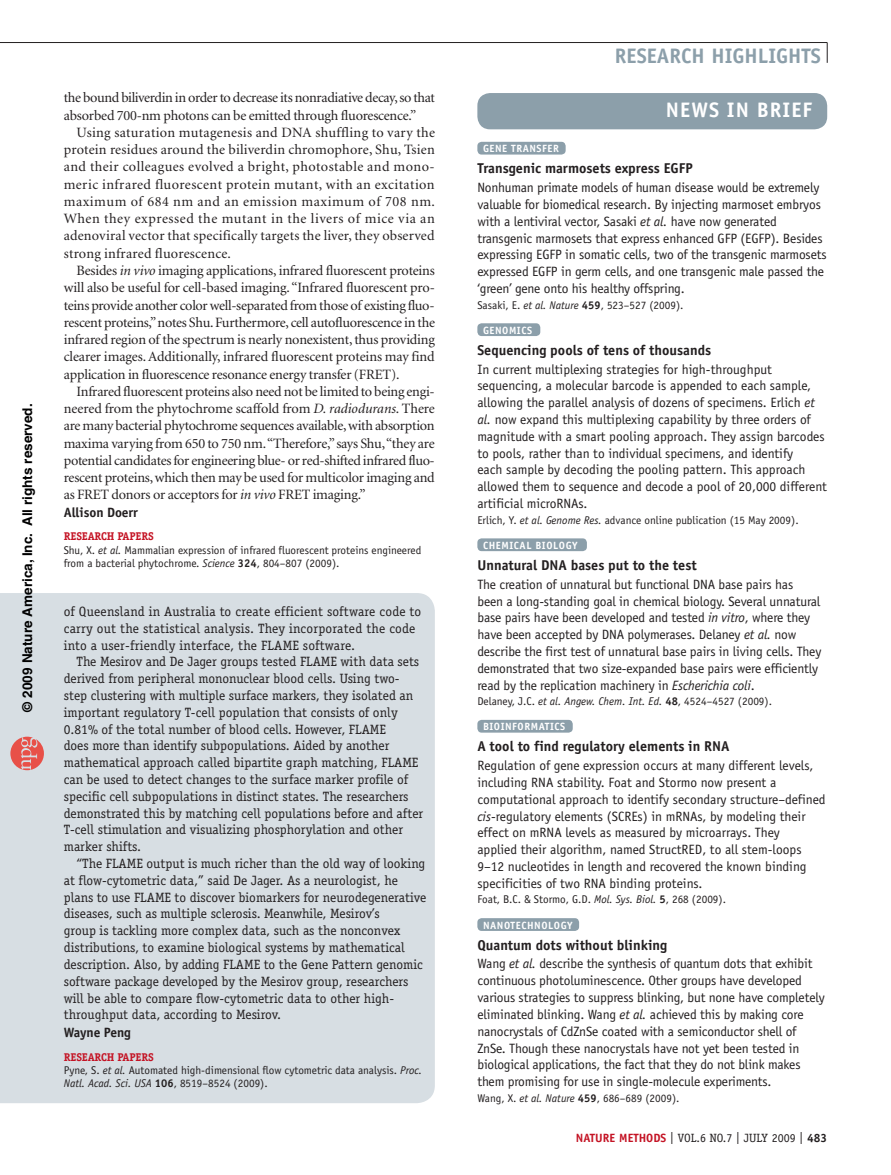
<style>
.page{position:relative;width:891px;height:1175px;background:#fff}
.page>*{position:absolute;margin:0;border:0;box-sizing:border-box;transform-origin:0 0}
.t1{font:700 21px "Officina Sans";color:#8c9faa}
.t2{font:700 21px "Officina Sans";letter-spacing:.05em;color:#fff}
.t3{font:14.25px/17.2px "Minion";letter-spacing:-.015em;color:#231f20;text-align:justify}
.t4{font:700 14.25px "Officina Sans";color:#231f20}
.t5{font:13.5px/16.8px "Officina Sans";letter-spacing:-.01em;color:#231f20}
.t6{font:13.5px/16.8px "Officina Serif";color:#231f20}
.t7{font:700 13.5px "Helvetica";color:#000}
.t8{font:700 13.5px "Officina Sans";color:#231f20}
.t9{font:12px "Officina Serif";color:#231f20}
.t10{font:11.25px/13.2px "Officina Sans";color:#231f20}
.t11{font:700 11.25px "Officina Serif";letter-spacing:-.015em;color:#c41324}
.t12{font:700 10.5px "Officina Sans";letter-spacing:.05em;color:#fff}
.s1{font-style:italic}
.s2{font-weight:700}
.s3{font-family:"Officina Sans";font-weight:700;color:#c41324}
.s4{font-family:"Officina Sans";font-weight:700}
</style>
<div class="page">
<hr style="left:0;top:42px;width:827px;height:1px;background:#231f20">
<svg style="left:827px;top:43px;width:1px;height:20px"></svg>
<div style="left:0;top:593px;width:435px;height:510px;background:#d7dee3"></div>
<div style="left:477px;top:93px;width:350px;height:36px;background:#8c9faa;border-radius:13px"></div>
<div style="left:477px;top:142px;width:89px;height:13px;background:#8c9faa;border-radius:4px"></div>
<div style="left:477px;top:323px;width:63px;height:13px;background:#8c9faa;border-radius:4px"></div>
<div style="left:477px;top:538px;width:110px;height:13px;background:#8c9faa;border-radius:4px"></div>
<div style="left:477px;top:720px;width:96px;height:12px;background:#8c9faa;border-radius:4px"></div>
<div style="left:477px;top:918px;width:102px;height:13px;background:#8c9faa;border-radius:4px"></div>
<svg style="left:10px;top:736px;width:34px;height:34px"></svg>
<p class="t7" style="left:22px;top:711px;width:309px;rotate:-90deg">© 2009 Nature America, Inc. All rights reserved.</p>
<p class="t3" style="left:64px;top:90px;width:373px">the bound biliverdin in order to decrease its nonradiative decay, so that absorbed 700-nm photons can be emitted through fluorescence.”</p>
<p class="t3" style="left:64px;top:124px;width:373px;text-indent:13px">Using saturation mutagenesis and DNA shuffling to vary the protein residues around the biliverdin chromophore, Shu, Tsien and their colleagues evolved a bright, photostable and mono&shy;meric infrared fluorescent protein mutant, with an excitation maximum of 684 nm and an emission maximum of 708 nm.<br>When they expressed the mutant in the livers of mice via an adenoviral vector that specifically targets the liver, they observed strong infrared fluorescence.</p>
<p class="t3" style="left:64px;top:262px;width:373px;text-indent:13px">Besides <span class="s1">in vivo</span> imaging applications, infrared fluorescent proteins will also be useful for cell-based imaging. “Infrared fluorescent pro&shy;teins provide another color well-separated from those of existing fluo&shy;rescent proteins,” notes Shu. Furthermore, cell autofluorescence in the infrared region of the spectrum is nearly nonexistent, thus providing clearer images. Additionally, infrared fluorescent proteins may find application in fluorescence resonance energy transfer (FRET).</p>
<p class="t3" style="left:64px;top:383px;width:373px;text-indent:13px">Infrared fluorescent proteins also need not be limited to being engi&shy;neered from the phytochrome scaffold from <span class="s1">D. radiodurans</span>. There are many bacterial phytochrome sequences available, with absorption maxima varying from 650 to 750 nm. “Therefore,” says Shu, “they are potential candidates for engineering blue- or red-shifted infrared fluo&shy;rescent proteins, which then may be used for multicolor imaging and as FRET donors or acceptors for <span class="s1">in vivo</span> FRET imaging.”</p>
<p class="t8" style="left:64px;top:503px;width:76px">Allison Doerr</p>
<p class="t11" style="left:64px;top:529px;width:92px">RESEARCH PAPERS</p>
<p class="t10" style="left:64px;top:543px;width:359px">Shu, X. <span class="s1">et al.</span> Mammalian expression of infrared fluorescent proteins engineered from a bacterial phytochrome. <span class="s1">Science</span> <span class="s2">324</span>, 804–807 (2009).</p>
<p class="t6" style="left:64px;top:603px;width:359px">of Queensland in Australia to create efficient software code to carry out the statistical analysis. They incorporated the code into a user-friendly interface, the FLAME software.</p>
<p class="t6" style="left:64px;top:653px;width:361px;text-indent:13px">The Mesirov and De Jager groups tested FLAME with data sets derived from peripheral mononuclear blood cells. Using two&shy;step clustering with multiple surface markers, they isolated an important regulatory T-cell population that consists of only 0.81% of the total number of blood cells. However, FLAME<br>does more than identify subpopulations. Aided by another mathematical approach called bipartite graph matching, FLAME can be used to detect changes to the surface marker profile of specific cell subpopulations in distinct states. The researchers demonstrated this by matching cell populations before and after T-cell stimulation and visualizing phosphorylation and other marker shifts.</p>
<p class="t6" style="left:64px;top:855px;width:364px;text-indent:13px">“The FLAME output is much richer than the old way of looking at flow-cytometric data,” said De Jager. As a neurologist, he plans to use FLAME to discover biomarkers for neurodegenerative diseases, such as multiple sclerosis. Meanwhile, Mesirov’s<br>group is tackling more complex data, such as the nonconvex distributions, to examine biological systems by mathematical description. Also, by adding FLAME to the Gene Pattern genomic software package developed by the Mesirov group, researchers will be able to compare flow-cytometric data to other high&shy;throughput data, according to Mesirov.</p>
<p class="t8" style="left:64px;top:1023px;width:69px">Wayne Peng</p>
<p class="t11" style="left:64px;top:1049px;width:92px">RESEARCH PAPERS</p>
<p class="t10" style="left:64px;top:1063px;width:360px">Pyne, S. <span class="s1">et al.</span> Automated high-dimensional flow cytometric data analysis. <span class="s1">Proc.<br>Natl. Acad. Sci. USA</span> <span class="s2">106</span>, 8519–8524 (2009).</p>
<h1 class="t1" style="left:615px;top:43px;width:207px">research highlights</h1>
<h1 class="t2" style="left:666px;top:97px;width:148px">news in brief</h1>
<p class="t12" style="left:483px;top:142px;width:77px">gene transfer</p>
<p class="t4" style="left:477px;top:159px;width:217px">Transgenic marmosets express EGFP</p>
<p class="t5" style="left:477px;top:179px;width:351px">Nonhuman primate models of human disease would be extremely valuable for biomedical research. By injecting marmoset embryos with a lentiviral vector, Sasaki <span class="s1">et al.</span> have now generated transgenic marmosets that express enhanced GFP (EGFP). Besides expressing EGFP in somatic cells, two of the transgenic marmosets expressed EGFP in germ cells, and one transgenic male passed the ‘green’ gene onto his healthy offspring.</p>
<p class="t10" style="left:477px;top:298px;width:208px">Sasaki, E. <span class="s1">et al. Nature</span> <span class="s2">459</span>, 523–527 (2009).</p>
<p class="t12" style="left:483px;top:323px;width:51px">genomics</p>
<p class="t4" style="left:477px;top:341px;width:235px">Sequencing pools of tens of thousands</p>
<p class="t5" style="left:477px;top:361px;width:351px">In current multiplexing strategies for high-throughput sequencing, a molecular barcode is appended to each sample, allowing the parallel analysis of dozens of specimens. Erlich <span class="s1">et al.</span> now expand this multiplexing capability by three orders of magnitude with a smart pooling approach. They assign barcodes to pools, rather than to individual specimens, and identify<br>each sample by decoding the pooling pattern. This approach allowed them to sequence and decode a pool of 20,000 different artificial microRNAs.</p>
<p class="t10" style="left:477px;top:513px;width:323px">Erlich, Y. <span class="s1">et al. Genome Res.</span> advance online publication (15 May 2009).</p>
<p class="t12" style="left:483px;top:538px;width:7px">CHEMICAL</p>
<p class="t12" style="left:535px;top:538px;width:7px">BIOLOG</p>
<p class="t12" style="left:572px;top:538px;width:7px">Y</p>
<p class="t4" style="left:477px;top:556px;width:73px">Unnatural DNA</p>
<p class="t4" style="left:571px;top:556px;width:127px">bases put to the test</p>
<p class="t5" style="left:477px;top:576px;width:345px">The creation of unnatural but functional DNA base pairs has been a long-standing goal in chemical biology. Several unnatural base pairs have been developed and tested <span class="s1">in vitro</span>, where they have been accepted by DNA polymerases. Delaney <span class="s1">et al.</span> now describe the first test of unnatural base pairs in living cells. They demonstrated that two size-expanded base pairs were efficiently read by the replication machinery in <span class="s1">Escherichia coli</span>.</p>
<p class="t10" style="left:477px;top:695px;width:296px">Delaney, J.C. <span class="s1">et al. Angew. Chem. Int. Ed.</span> <span class="s2">48</span>, 4524–4527 (2009).</p>
<p class="t12" style="left:483px;top:720px;width:84px">bioinformatics</p>
<p class="t4" style="left:477px;top:737px;width:236px">A tool to find regulatory elements in RNA</p>
<p class="t5" style="left:477px;top:757px;width:350px">Regulation of gene expression occurs at many different levels, including RNA stability. Foat and Stormo now present a computational approach to identify secondary structure–defined <span class="s1">cis</span>-regulatory elements (SCREs) in mRNAs, by modeling their effect on mRNA levels as measured by microarrays. They<br>applied their algorithm, named StructRED, to all stem-loops 9–12 nucleotides in length and recovered the known binding specificities of two RNA binding proteins.</p>
<p class="t10" style="left:477px;top:893px;width:250px">Foat, B.C. &amp; Stormo, G.D. <span class="s1">Mol. Sys. Biol.</span> <span class="s2">5</span>, 268 (2009).</p>
<p class="t12" style="left:483px;top:918px;width:91px">nanotechnology</p>
<p class="t4" style="left:477px;top:935px;width:192px">Quantum dots without blinking</p>
<p class="t5" style="left:477px;top:955px;width:349px">Wang <span class="s1">et al.</span> describe the synthesis of quantum dots that exhibit continuous photoluminescence. Other groups have developed various strategies to suppress blinking, but none have completely eliminated blinking. Wang <span class="s1">et al.</span> achieved this by making core nanocrystals of CdZnSe coated with a semiconductor shell of ZnSe. Though these nanocrystals have not yet been tested in biological applications, the fact that they do not blink makes them promising for use in single-molecule experiments.</p>
<p class="t10" style="left:477px;top:1091px;width:204px">Wang, X. <span class="s1">et al. Nature</span> <span class="s2">459</span>, 686–689 (2009).</p>
<p class="t9" style="left:576px;top:1131px;width:253px"><span class="s3">nature methods</span> | VOL.6 NO.7 | JULY 2009 | <span class="s4">483</span></p>
</div>
